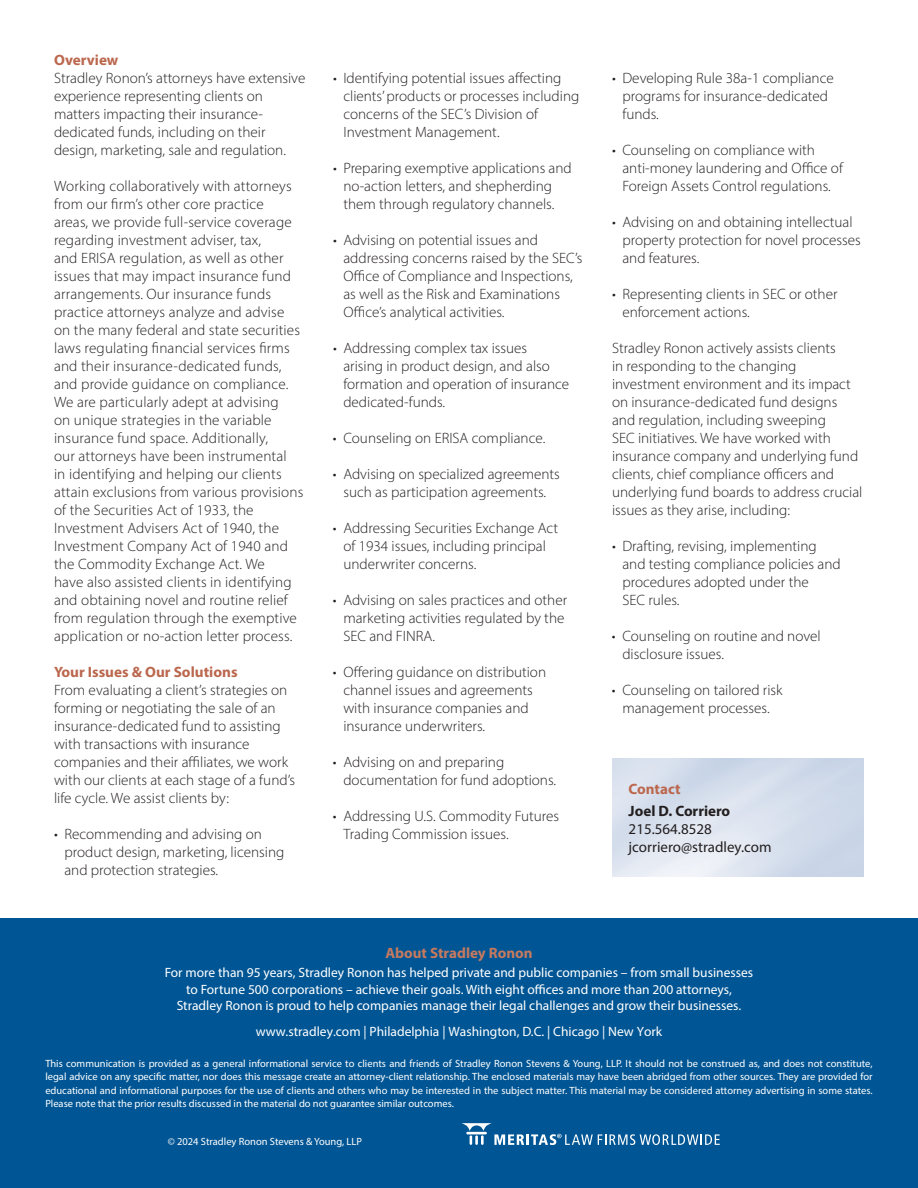
<style>
.page{position:relative;width:918px;height:1188px;background:#fff}
.page>*{position:absolute;margin:0;border:0;box-sizing:border-box;transform-origin:0 0}
.t1{font:300 15px/18px "Myriad Pro";color:#231f20}
.t2{font:15px/18px "Myriad Pro";color:#231f20}
.t3{font:700 15px "Myriad Pro";color:#bb674d}
.t4{font:700 15px "Myriad Pro";color:#c57a60}
.t5{font:700 15px "Myriad Pro";color:#231f20}
.t6{font:700 15px "Myriad Pro";color:#bc674d}
.t7{font:13.5px/16.5px "Myriad Pro";color:#fff;text-align:center}
.t8{font:10.5px/13.5px "Myriad Pro";color:#fff;text-align:justify}
</style>
<div class="page">
<div style="left:0;top:918px;width:918px;height:270px;background:#005594"></div>
<svg style="left:462px;top:1123px;width:258px;height:22px"></svg>
<p class="t3" style="left:54px;top:50px;width:66px">Overview</p>
<p class="t1" style="left:54px;top:69px;width:253px">Stradley Ronon’s attorneys have extensive experience representing clients on matters impacting their insurance&shy;dedicated funds, including on their design, marketing, sale and regulation.</p>
<p class="t1" style="left:54px;top:177px;width:251px">Working collaboratively with attorneys from our firm’s other core practice<br>areas, we provide full-service coverage regarding investment adviser, tax,<br>and ERISA regulation, as well as other issues that may impact insurance fund arrangements. Our insurance funds practice attorneys analyze and advise on the many federal and state securities laws regulating financial services firms and their insurance-dedicated funds, and provide guidance on compliance.<br>We are particularly adept at advising<br>on unique strategies in the variable insurance fund space. Additionally,<br>our attorneys have been instrumental<br>in identifying and helping our clients attain exclusions from various provisions of the Securities Act of 1933, the Investment Advisers Act of 1940, the Investment Company Act of 1940 and the Commodity Exchange Act. We<br>have also assisted clients in identifying and obtaining novel and routine relief from regulation through the exemptive application or no-action letter process.</p>
<p class="t3" style="left:54px;top:662px;width:185px">Your Issues &amp; Our Solutions</p>
<p class="t1" style="left:54px;top:681px;width:243px">From evaluating a client’s strategies on forming or negotiating the sale of an insurance-dedicated fund to assisting with transactions with insurance companies and their affiliates, we work with our clients at each stage of a fund’s life cycle. We assist clients by:</p>
<p class="t1" style="left:64px;top:825px;width:222px;text-indent:-10px">• Recommending and advising on product design, marketing, licensing and protection strategies.</p>
<p class="t1" style="left:343px;top:69px;width:238px;text-indent:-10px">• Identifying potential issues affecting clients’ products or processes including concerns of the SEC’s Division of Investment Management.</p>
<p class="t1" style="left:343px;top:159px;width:230px;text-indent:-10px">• Preparing exemptive applications and no-action letters, and shepherding them through regulatory channels.</p>
<p class="t1" style="left:343px;top:231px;width:241px;text-indent:-10px">• Advising on potential issues and addressing concerns raised by the SEC’s Office of Compliance and Inspections, as well as the Risk and Examinations Office’s analytical activities.</p>
<p class="t1" style="left:343px;top:339px;width:227px;text-indent:-10px">• Addressing complex tax issues arising in product design, and also formation and operation of insurance dedicated-funds.</p>
<p class="t1" style="left:333px;top:429px;width:214px">• Counseling on ERISA compliance.</p>
<p class="t1" style="left:333px;top:465px;width:228px;text-align:center">• Advising on specialized agreements such as participation agreements.</p>
<p class="t1" style="left:343px;top:519px;width:216px;text-indent:-10px">• Addressing Securities Exchange Act of 1934 issues, including principal underwriter concerns.</p>
<p class="t1" style="left:343px;top:591px;width:225px;text-indent:-10px">• Advising on sales practices and other marketing activities regulated by the<br>SEC and FINRA.</p>
<p class="t1" style="left:343px;top:663px;width:204px;text-indent:-10px">• Offering guidance on distribution channel issues and agreements with insurance companies and insurance underwriters.</p>
<p class="t1" style="left:343px;top:753px;width:214px;text-indent:-10px">• Advising on and preparing documentation for fund adoptions.</p>
<p class="t1" style="left:343px;top:807px;width:217px;text-indent:-10px">• Addressing U.S. Commodity Futures<br>Trading Commission issues.</p>
<p class="t1" style="left:622px;top:69px;width:213px;text-indent:-10px">• Developing Rule 38a-1 compliance programs for insurance-dedicated funds.</p>
<p class="t1" style="left:622px;top:141px;width:222px;text-indent:-10px">• Counseling on compliance with anti-money laundering and Office of<br>Foreign Assets Control regulations.</p>
<p class="t1" style="left:622px;top:213px;width:240px;text-indent:-10px">• Advising on and obtaining intellectual property protection for novel processes and features.</p>
<p class="t1" style="left:622px;top:285px;width:217px;text-indent:-10px">• Representing clients in SEC or other enforcement actions.</p>
<p class="t1" style="left:612px;top:339px;width:252px">Stradley Ronon actively assists clients<br>in responding to the changing investment environment and its impact on insurance-dedicated fund designs and regulation, including sweeping<br>SEC initiatives. We have worked with insurance company and underlying fund clients, chief compliance officers and underlying fund boards to address crucial issues as they arise, including:</p>
<p class="t1" style="left:622px;top:537px;width:220px;text-indent:-10px">• Drafting, revising, implementing and testing compliance policies and procedures adopted under the<br>SEC rules.</p>
<p class="t1" style="left:622px;top:627px;width:200px;text-indent:-10px">• Counseling on routine and novel disclosure issues.</p>
<p class="t1" style="left:612px;top:681px;width:172px;text-align:center">• Counseling on tailored risk management processes.</p>
<p class="t6" style="left:629px;top:779px;width:53px">Contact</p>
<p class="t5" style="left:629px;top:802px;width:103px">Joel D. Corriero</p>
<p class="t2" style="left:629px;top:820px;width:144px">215.564.8528 jcorriero@stradley.com</p>
<p class="t4" style="left:385px;top:943px;width:149px">About Stradley Ronon</p>
<p class="t7" style="left:165px;top:964px;width:590px">For more than 95 years, Stradley Ronon has helped private and public companies – from small businesses to Fortune 500 corporations – achieve their goals. With eight offices and more than 200 attorneys,<br>Stradley Ronon is proud to help companies manage their legal challenges and grow their businesses.</p>
<p class="t7" style="left:256px;top:1023px;width:408px">www.stradley.com | Philadelphia | Washington, D.C. | Chicago | New York</p>
<p class="t8" style="left:45px;top:1056px;width:829px">This communication is provided as a general informational service to clients and friends of Stradley Ronon Stevens &amp; Young, LLP. It should not be construed as, and does not constitute, legal advice on any specific matter, nor does this message create an attorney-client relationship. The enclosed materials may have been abridged from other sources. They are provided for educational and informational purposes for the use of clients and others who may be interested in the subject matter. This material may be considered attorney advertising in some states.<br>Please note that the prior results discussed in the material do not guarantee similar outcomes.</p>
<p class="t8" style="left:168px;top:1134px;width:196px">© 2024 Stradley Ronon Stevens &amp; Young, LLP</p>
</div>
